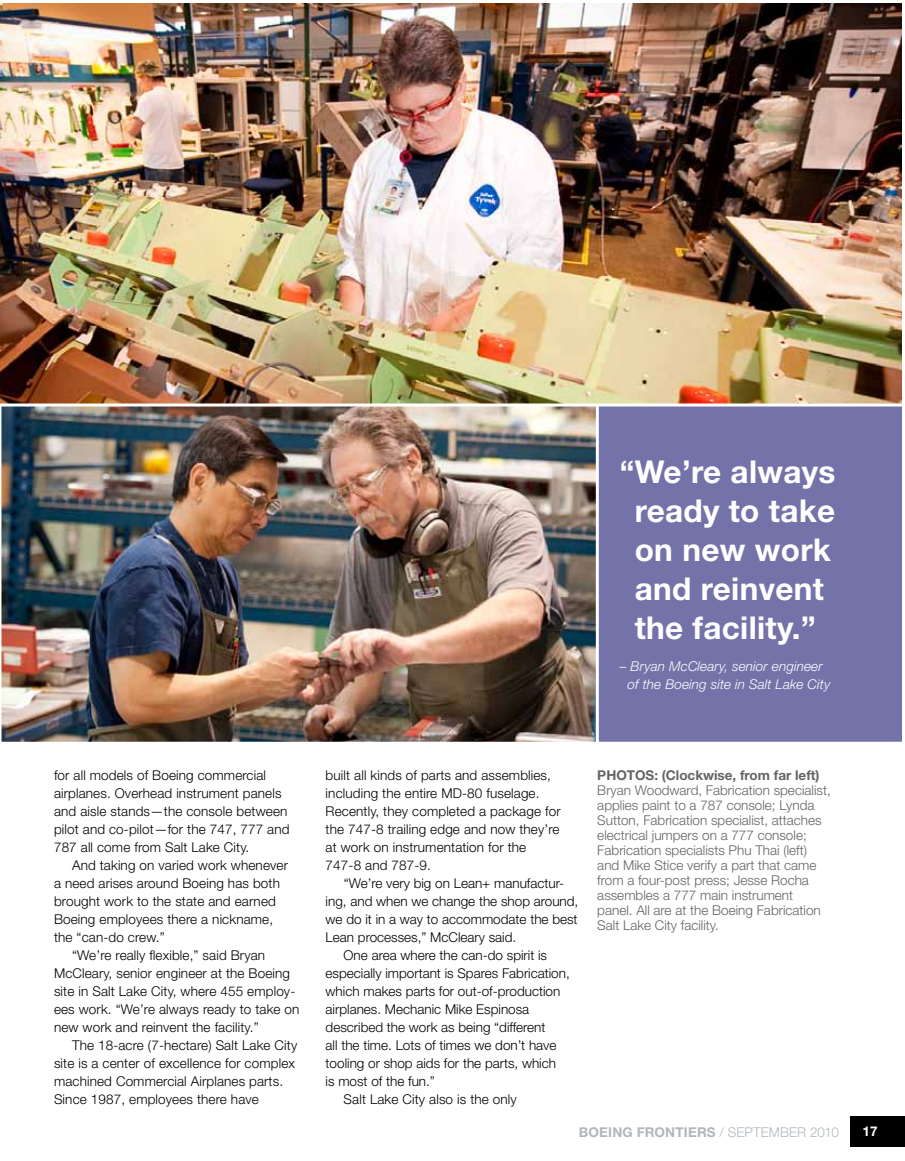
<style>
.page{position:relative;width:905px;height:1161px;background:#fff}
.page>*{position:absolute;margin:0;border:0;box-sizing:border-box;transform-origin:0 0}
.t1{font:700 31.5px/39px "Helvetica Neue";letter-spacing:.01em;color:#fff;text-align:center}
.t2{font:300 13.5px/18px "Helvetica Neue";letter-spacing:.01em;color:#000}
.t3{font:300 13.5px/15px "Helvetica Neue";color:#636466}
.t4{font:italic 300 13.5px/18px "Helvetica Neue";letter-spacing:.01em;color:#fff;text-align:center}
.t5{font:700 13.5px "Helvetica Neue";color:#636466}
.t6{font:700 13.5px "Helvetica Neue";letter-spacing:.015em;color:#b0b7bc}
.t7{font:700 13.5px "Helvetica Neue";color:#fff}
.s1{font-weight:300}
</style>
<div class="page">
<div style="left:850px;top:1116px;width:54px;height:31px;background:#000"></div>
<img style="left:1px;top:406px;width:595px;height:336px">
<div style="left:597px;top:389px;width:306px;height:354px;background:#7473a9"></div>
<div style="left:596px;top:388px;width:308px;height:357px;border:3px solid #fff"></div>
<img style="left:0;top:3px;width:904px;height:403px">
<h1 class="t1" style="left:620px;top:452px;width:217px">“ We’re always ready to take on new work and reinvent the facility.”</h1>
<p class="t4" style="left:620px;top:657px;width:212px">– Bryan McCleary, senior engineer of the Boeing site in Salt Lake City</p>
<p class="t2" style="left:54px;top:766px;width:237px">for all models of Boeing commercial airplanes. Overhead instrument panels and aisle stands—the console between pilot and co-pilot—for the 747, 777 and 787 all come from Salt Lake City.</p>
<p class="t2" style="left:72px;top:856px;width:217px">And taking on varied work whenever</p>
<p class="t2" style="left:54px;top:874px;width:227px">a need arises around Boeing has both</p>
<p class="t2" style="left:54px;top:892px;width:223px">brought work to the state and earned</p>
<p class="t2" style="left:54px;top:910px;width:221px">Boeing employees there a nickname,</p>
<p class="t2" style="left:54px;top:928px;width:112px">the “can-do crew.”</p>
<p class="t2" style="left:72px;top:946px;width:195px">“We’re really flexible,” said Bryan</p>
<p class="t2" style="left:54px;top:964px;width:237px">McCleary, senior engineer at the Boeing</p>
<p class="t2" style="left:54px;top:982px;width:243px">site in Salt Lake City, where 455 employ-</p>
<p class="t2" style="left:54px;top:1000px;width:247px">ees work. “We’re always ready to take on</p>
<p class="t2" style="left:54px;top:1018px;width:206px">new work and reinvent the facility.”</p>
<p class="t2" style="left:72px;top:1036px;width:227px">The 18-acre (7-hectare) Salt Lake City</p>
<p class="t2" style="left:54px;top:1054px;width:242px">site is a center of excellence for complex</p>
<p class="t2" style="left:54px;top:1072px;width:231px">machined Commercial Airplanes parts.</p>
<p class="t2" style="left:54px;top:1090px;width:206px">Since 1987, employees there have</p>
<p class="t2" style="left:325px;top:766px;width:236px">built all kinds of parts and assemblies, including the entire MD-80 fuselage.<br>Recently, they completed a package for the 747-8 trailing edge and now they’re at work on instrumentation for the 747-8 and 787-9.</p>
<p class="t2" style="left:343px;top:874px;width:222px">“We’re very big on Lean+ manufactur-</p>
<p class="t2" style="left:325px;top:892px;width:254px">ing, and when we change the shop around,</p>
<p class="t2" style="left:325px;top:910px;width:253px">we do it in a way to accommodate the best</p>
<p class="t2" style="left:325px;top:928px;width:192px">Lean processes,” McCleary said.</p>
<p class="t2" style="left:343px;top:946px;width:205px">One area where the can-do spirit is</p>
<p class="t2" style="left:325px;top:964px;width:246px">especially important is Spares Fabrication,</p>
<p class="t2" style="left:325px;top:982px;width:236px">which makes parts for out-of-production</p>
<p class="t2" style="left:325px;top:1000px;width:205px">airplanes. Mechanic Mike Espinosa</p>
<p class="t2" style="left:325px;top:1018px;width:221px">described the work as being “different</p>
<p class="t2" style="left:325px;top:1036px;width:232px">all the time. Lots of times we don’t have</p>
<p class="t2" style="left:325px;top:1054px;width:232px">tooling or shop aids for the parts, which</p>
<p class="t2" style="left:325px;top:1072px;width:111px">is most of the fun.”</p>
<p class="t2" style="left:343px;top:1090px;width:175px">Salt Lake City also is the only</p>
<p class="t5" style="left:597px;top:767px;width:224px">PH OTOS: (Clockwise, from far left)</p>
<p class="t3" style="left:597px;top:783px;width:235px">Bryan Woodward, Fabrication specialist, applies paint to a 787 console; Lynda Sutton, Fabrication specialist, attaches electrical jumpers on a 777 console; Fabrication specialists Phu Thai (left) and Mike Stice verify a part that came from a four-post press; Jesse Rocha assembles a 777 main instrument panel. All are at the Boeing Fabrication Salt Lake City facility.</p>
<p class="t6" style="left:579px;top:1123px;width:261px">BOEING FRONTIERS <span class="s1">/ SEPTEMBER 2010</span></p>
<p class="t7" style="left:862px;top:1123px;width:17px">17</p>
</div>
